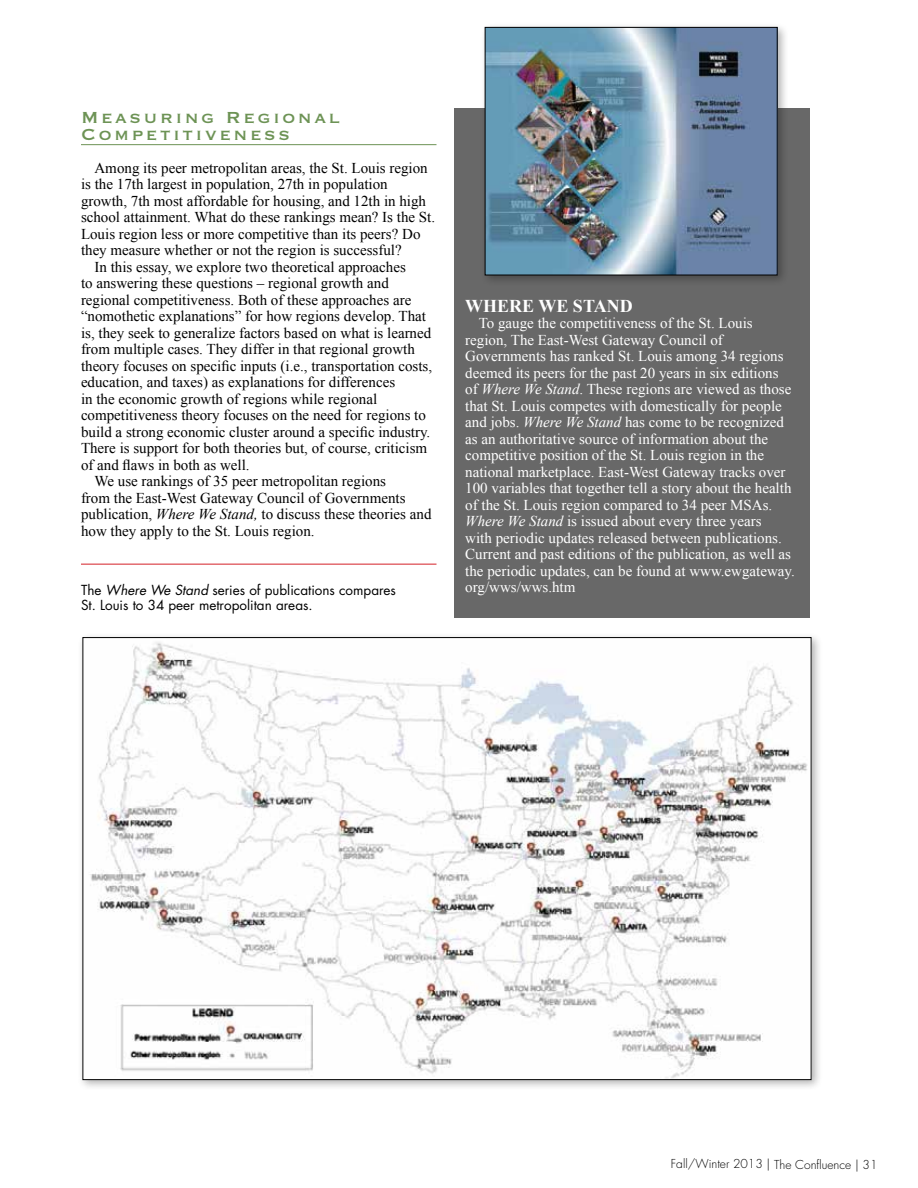
<style>
.page{position:relative;width:918px;height:1188px;background:#fff}
.page>*{position:absolute;margin:0;border:0;box-sizing:border-box;transform-origin:0 0}
.t1{font:21px/16.5px "Copperplate Gothic Std 31 BC";letter-spacing:.12em;color:#6d9355}
.t2{font:700 18px "Times New Roman";color:#fff}
.t3{font:15px "Times New Roman";color:#000}
.t4{font:15px/16.5px "Times New Roman";color:#fff}
.t5{font:13.5px/15px "Futura Std";color:#000}
.t6{font:300 12px "Futura Std";color:#000}
.s1{font-style:italic}
</style>
<div class="page">
<div style="left:454px;top:108px;width:356px;height:510px;background:#686868"></div>
<hr style="left:81px;top:144px;width:355px;height:1px;background:#6d9355">
<div style="left:77px;top:632px;width:746px;height:459px;background:#000;opacity:.3"></div>
<img style="left:85px;top:639px;width:725px;height:439px">
<hr style="left:81px;top:564px;width:355px;height:1px;background:#d42027">
<div style="left:480px;top:22px;width:309px;height:265px;background:#000;opacity:.3"></div>
<img style="left:487px;top:29px;width:289px;height:244px">
<div style="left:485px;top:27px;width:293px;height:248px;border:1px solid #000"></div>
<h1 class="t1" style="left:81px;top:110px;width:261px">Measuring Regional<br>Competitiveness</h1>
<p class="t3" style="left:94px;top:158px;width:335px">Among its peer metropolitan areas, the St. Louis region</p>
<p class="t3" style="left:81px;top:174px;width:308px">is the 17th largest in population, 27th in population</p>
<p class="t3" style="left:81px;top:191px;width:347px">growth, 7th most affordable for housing, and 12th in high</p>
<p class="t3" style="left:81px;top:207px;width:356px">school attainment. What do these rankings mean? Is the St.</p>
<p class="t3" style="left:81px;top:224px;width:341px">Louis region less or more competitive than its peers? Do</p>
<p class="t3" style="left:81px;top:240px;width:322px">they measure whether or not the region is successful?</p>
<p class="t3" style="left:94px;top:257px;width:313px">In this essay, we explore two theoretical approaches</p>
<p class="t3" style="left:81px;top:273px;width:309px">to answering these questions – regional growth and</p>
<p class="t3" style="left:81px;top:290px;width:332px">regional competitiveness. Both of these approaches are</p>
<p class="t3" style="left:81px;top:306px;width:347px">“nomothetic explanations” for how regions develop. That</p>
<p class="t3" style="left:81px;top:323px;width:352px">is, they seek to generalize factors based on what is learned</p>
<p class="t3" style="left:81px;top:339px;width:335px">from multiple cases. They differ in that regional growth</p>
<p class="t3" style="left:81px;top:356px;width:353px">theory focuses on specific inputs (i.e., transportation costs,</p>
<p class="t3" style="left:81px;top:372px;width:316px">education, and taxes) as explanations for differences</p>
<p class="t3" style="left:81px;top:389px;width:298px">in the economic growth of regions while regional</p>
<p class="t3" style="left:81px;top:405px;width:346px">competitiveness theory focuses on the need for regions to</p>
<p class="t3" style="left:81px;top:422px;width:351px">build a strong economic cluster around a specific industry.</p>
<p class="t3" style="left:81px;top:438px;width:348px">There is support for both theories but, of course, criticism</p>
<p class="t3" style="left:81px;top:455px;width:170px">of and flaws in both as well.</p>
<p class="t3" style="left:94px;top:471px;width:293px">We use rankings of 35 peer metropolitan regions</p>
<p class="t3" style="left:81px;top:488px;width:326px">from the East-West Gateway Council of Governments</p>
<p class="t3" style="left:81px;top:504px;width:352px">publication, <span class="s1">Where We Stand,</span> to discuss these theories and</p>
<p class="t3" style="left:81px;top:521px;width:235px">how they apply to the St. Louis region.</p>
<p class="t5" style="left:81px;top:583px;width:317px">The <span class="s1">Where We Stand</span> series of publications compares<br>St. Louis to 34 peer metropolitan areas.</p>
<p class="t2" style="left:465px;top:293px;width:169px">WHERE WE STAND</p>
<p class="t4" style="left:465px;top:315px;width:331px;text-indent:14px">To gauge the competitiveness of the St. Louis region, The East-West Gateway Council of Governments has ranked St. Louis among 34 regions deemed its peers for the past 20 years in six editions<br>of <span class="s1">Where We Stand</span>. These regions are viewed as those that St. Louis competes with domestically for people and jobs. <span class="s1">Where We Stand</span> has come to be recognized as an authoritative source of information about the competitive position of the St. Louis region in the national marketplace. East-West Gateway tracks over 100 variables that together tell a story about the health of the St. Louis region compared to 34 peer MSAs.<br><span class="s1">Where We Stand</span> is issued about every three years<br>with periodic updates released between publications.<br>Current and past editions of the publication, as well as the periodic updates, can be found at www.ewgateway. org/wws/wws.htm</p>
<p class="t6" style="left:671px;top:1157px;width:208px">Fall/Winter 2013 | The Confluence | 31</p>
</div>
